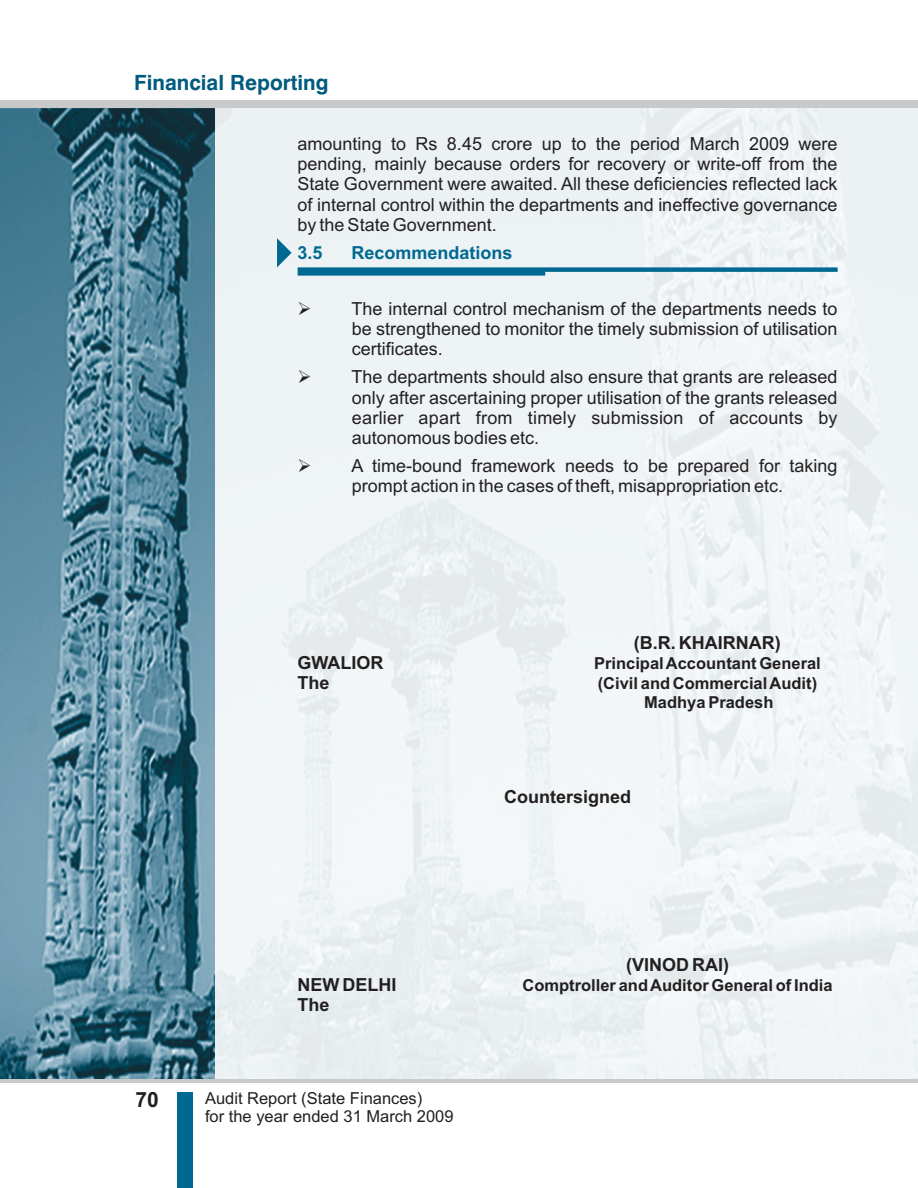
<style>
.page{position:relative;width:918px;height:1188px;background:#fff}
.page>*{position:absolute;margin:0;border:0;box-sizing:border-box;transform-origin:0 0}
.t1{font:700 21px "Swiss 721 BT";color:#005b7f}
.t2{font:700 21px "Arial";color:#231f20}
.t3{font:18px/20.1px "Arial";color:#231f20;text-align:justify}
.t4{font:700 18px/20.1px "Arial";color:#231f20}
.t5{font:700 18px "Arial";color:#006991}
.t6{font:700 16.5px/18.8px "Arial";color:#231f20;text-align:center}
.t7{font:16.5px/18.5px "Arial";color:#231f20}
</style>
<div class="page">
<img style="left:0;top:108px;width:215px;height:971px">
<div style="left:215px;top:54px;width:703px;height:1028px;background:#eef3f6"></div>
<div style="left:177px;top:1092px;width:16px;height:96px;background:#006991"></div>
<hr style="left:0;top:1079px;width:918px;height:3px;background:#c7c9cb">
<div style="left:0;top:100px;width:918px;height:8px;background:#c7c9cb"></div>
<svg style="left:277px;top:238px;width:15px;height:29px"></svg>
<svg style="left:298px;top:267px;width:540px;height:9px"></svg>
<p class="t1" style="left:134px;top:74px;width:196px">Financial Reporting</p>
<p class="t3" style="left:298px;top:136px;width:541px">amounting to Rs 8.45 crore up to the period March 2009 were pending, mainly because orders for recovery or write-off from the State Government were awaited. All these deficiencies reflected lack of internal control within the departments and ineffective governance by the State Government.</p>
<p class="t5" style="left:298px;top:246px;width:27px">3.5</p>
<p class="t5" style="left:352px;top:246px;width:163px">Recommendations</p>
<p class="t3" style="left:352px;top:300px;width:487px;text-indent:-54px">➢ The internal control mechanism of the departments needs to be strengthened to monitor the timely submission of utilisation certificates.</p>
<p class="t3" style="left:352px;top:369px;width:487px;text-indent:-54px">➢ The departments should also ensure that grants are released only after ascertaining proper utilisation of the grants released earlier apart from timely submission of accounts by autonomous bodies etc.</p>
<p class="t3" style="left:298px;top:457px;width:541px;text-align:center">➢ A time-bound framework needs to be prepared for taking prompt action in the cases of theft, misappropriation etc.</p>
<p class="t4" style="left:298px;top:655px;width:87px">GWALIOR<br>The</p>
<p class="t4" style="left:634px;top:635px;width:148px">(B.R. KHAIRNAR)</p>
<p class="t6" style="left:594px;top:656px;width:228px">Principal Accountant General</p>
<p class="t6" style="left:598px;top:676px;width:221px">(Civil and Commercial Audit)<br>Madhya Pradesh</p>
<p class="t4" style="left:504px;top:789px;width:129px">Countersigned</p>
<p class="t4" style="left:626px;top:956px;width:104px">(VINOD RAI)</p>
<p class="t2" style="left:136px;top:1092px;width:25px">70</p>
<p class="t4" style="left:298px;top:976px;width:100px">NEW DELHI</p>
<p class="t6" style="left:522px;top:977px;width:312px">Comptroller and Auditor General of India</p>
<p class="t4" style="left:298px;top:996px;width:34px">The</p>
<p class="t7" style="left:205px;top:1090px;width:250px">Audit Report (State Finances)<br>for the year ended 31 March 2009</p>
</div>
